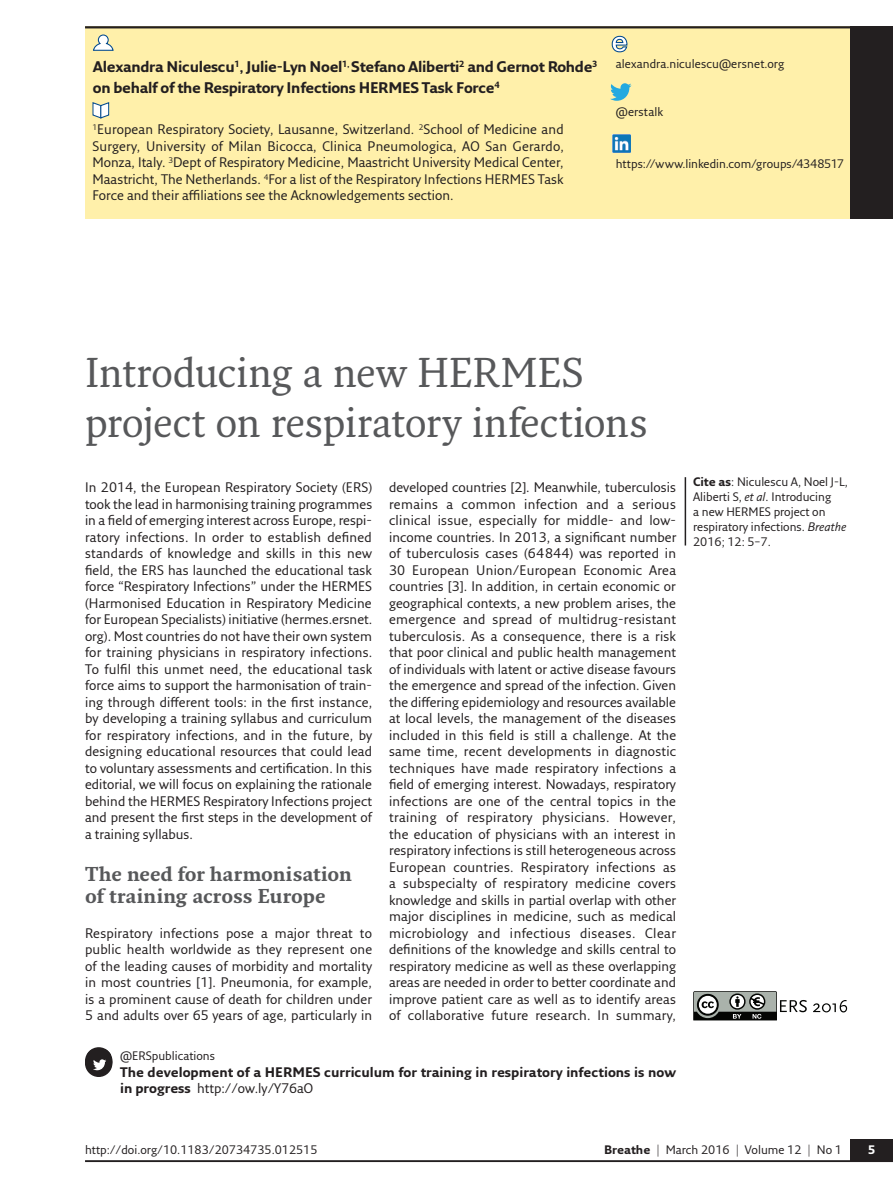
<style>
.page{position:relative;width:893px;height:1191px;background:#fff}
.page>*{position:absolute;margin:0;border:0;box-sizing:border-box;transform-origin:0 0}
.t1{font:40.5px/49.5px "Fresco Std";letter-spacing:-.005em;color:#57585a}
.t2{font:700 19.5px/22.5px "Fresco Std";letter-spacing:-.005em;color:#57585a}
.t3{font:700 15px "Fresco Sans Pro";letter-spacing:-.02em;color:#231f20}
.t4{font:13.5px/16.5px "Fresco Sans Pro";color:#231f20;text-align:justify}
.t5{font:700 13.5px/16.5px "Fresco Sans Pro";color:#231f20}
.t6{font:12px/15px "Fresco Sans Pro";color:#231f20}
.t7{font:700 12px "Fresco Sans Pro";color:#fff}
.s1{font-weight:400}
.s2{font-weight:700}
.s3{font-style:italic}
</style>
<div class="page">
<hr style="left:85px;top:1160px;width:808px;height:2px;background:#231f20">
<div style="left:850px;top:1138px;width:43px;height:23px;background:#231f20"></div>
<div style="left:85px;top:1047px;width:27px;height:27px;border:2px solid #231f20;border-radius:50%"></div>
<div style="left:85px;top:26px;width:808px;height:192px;background:#fff0aa"></div>
<hr style="left:85px;top:26px;width:808px;height:2px;background:#231f20">
<div style="left:850px;top:26px;width:43px;height:192px;background:#231f20"></div>
<svg style="left:93px;top:34px;width:21px;height:17px"></svg>
<svg style="left:611px;top:35px;width:17px;height:18px"></svg>
<svg style="left:610px;top:83px;width:21px;height:18px"></svg>
<img style="left:613px;top:134px;width:18px;height:19px">
<svg style="left:693px;top:991px;width:114px;height:29px"></svg>
<svg style="left:813px;top:1000px;width:34px;height:12px"></svg>
<hr style="left:685px;top:477px;width:1px;height:68px;background:#231f20">
<div style="left:86px;top:1050px;width:26px;height:26px;background:#231f20;border-radius:50%"></div>
<div style="left:85px;top:1049px;width:27px;height:28px;border:2px solid #231f20;border-radius:50%"></div>
<div style="left:87px;top:1052px;width:23px;height:23px;background:#231f20;border-radius:50%"></div>
<svg style="left:87px;top:1049px;width:24px;height:23px"></svg>
<svg style="left:92px;top:102px;width:18px;height:17px"></svg>
<p class="t3" style="left:93px;top:57px;width:506px">Alexandra Niculescu<sup>1</sup>, Julie-Lyn Noel<sup>1,</sup> Stefano Aliberti<sup>2</sup> and Gernot Rohde<sup>3</sup></p>
<p class="t6" style="left:616px;top:56px;width:170px">alexandra.niculescu@ersnet.org</p>
<p class="t3" style="left:93px;top:78px;width:408px">on behalf of the Respiratory Infections HERMES Task Force<sup>4</sup></p>
<p class="t4" style="left:92px;top:121px;width:473px"><sup>1</sup>European Respiratory Society, Lausanne, Switzerland. <sup>2</sup>School of Medicine and Surgery, University of Milan Bicocca, Clinica Pneumologica, AO San Gerardo, Monza, Italy. <sup>3</sup>Dept of Respiratory Medicine, Maastricht University Medical Center, Maastricht, The Netherlands. <sup>4</sup>For a list of the Respiratory Infections HERMES Task Force and their affiliations see the Acknowledgements section.</p>
<p class="t6" style="left:616px;top:104px;width:49px">@erstalk</p>
<p class="t6" style="left:616px;top:156px;width:230px">https://www.linkedin.com/groups/4348517</p>
<h1 class="t1" style="left:85px;top:347px;width:564px">Introducing a new HERMES project on respiratory infections</h1>
<p class="t4" style="left:85px;top:479px;width:289px">In 2014, the European Respiratory Society (ERS) took the lead in harmonising training programmes in a field of emerging interest across Europe, respi&shy;ratory infections. In order to establish defined standards of knowledge and skills in this new field, the ERS has launched the educational task force “Respiratory Infections” under the HERMES (Harmonised Education in Respiratory Medicine for European Specialists) initiative (hermes.ersnet. org). Most countries do not have their own system for training physicians in respiratory infections.<br>To fulfil this unmet need, the educational task force aims to support the harmonisation of train&shy;ing through different tools: in the first instance, by developing a training syllabus and curriculum for respiratory infections, and in the future, by designing educational resources that could lead to voluntary assessments and certification. In this editorial, we will focus on explaining the rationale behind the HERMES Respiratory Infections project and present the first steps in the development of a training syllabus.</p>
<h2 class="t2" style="left:85px;top:862px;width:268px">The need for harmonisation of training across Europe</h2>
<p class="t4" style="left:85px;top:924px;width:289px">Respiratory infections pose a major threat to public health worldwide as they represent one of the leading causes of morbidity and mortality in most countries [1]. Pneumonia, for example, is a prominent cause of death for children under 5 and adults over 65 years of age, particularly in</p>
<p class="t4" style="left:389px;top:479px;width:289px">developed countries [2]. Meanwhile, tuberculosis remains a common infection and a serious clinical issue, especially for middle- and low&shy;income countries. In 2013, a significant number of tuberculosis cases (64844) was reported in 30 European Union/European Economic Area countries [3]. In addition, in certain economic or geographical contexts, a new problem arises, the emergence and spread of multidrug-resistant tuberculosis. As a consequence, there is a risk that poor clinical and public health management of individuals with latent or active disease favours the emergence and spread of the infection. Given the differing epidemiology and resources available at local levels, the management of the diseases included in this field is still a challenge. At the same time, recent developments in diagnostic techniques have made respiratory infections a field of emerging interest. Nowadays, respiratory infections are one of the central topics in the training of respiratory physicians. However, the education of physicians with an interest in respiratory infections is still heterogeneous across European countries. Respiratory infections as a subspecialty of respiratory medicine covers knowledge and skills in partial overlap with other major disciplines in medicine, such as medical microbiology and infectious diseases. Clear definitions of the knowledge and skills central to respiratory medicine as well as these overlapping areas are needed in order to better coordinate and improve patient care as well as to identify areas of collaborative future research. In summary,</p>
<p class="t6" style="left:120px;top:1048px;width:96px">@ERSpublications</p>
<p class="t5" style="left:120px;top:1063px;width:557px">The development of a HERMES curriculum for training in respiratory infections is now in progress <span class="s1">http://ow.ly/Y76aO</span></p>
<p class="t6" style="left:693px;top:474px;width:156px"><span class="s2">Cite as</span>: Niculescu A, Noel J-L,<br>Aliberti S, <span class="s3">et al</span>. Introducing<br>a new HERMES project on respiratory infections. <span class="s3">Breathe<br></span>2016; 12: 5–7.</p>
<p class="t6" style="left:85px;top:1142px;width:234px">http://doi.org/10.1183/20734735.012515</p>
<p class="t6" style="left:604px;top:1142px;width:240px"><span class="s2">Breathe</span> | March 2016 | Volume 12 | No 1</p>
<p class="t7" style="left:868px;top:1142px;width:9px">5</p>
</div>
